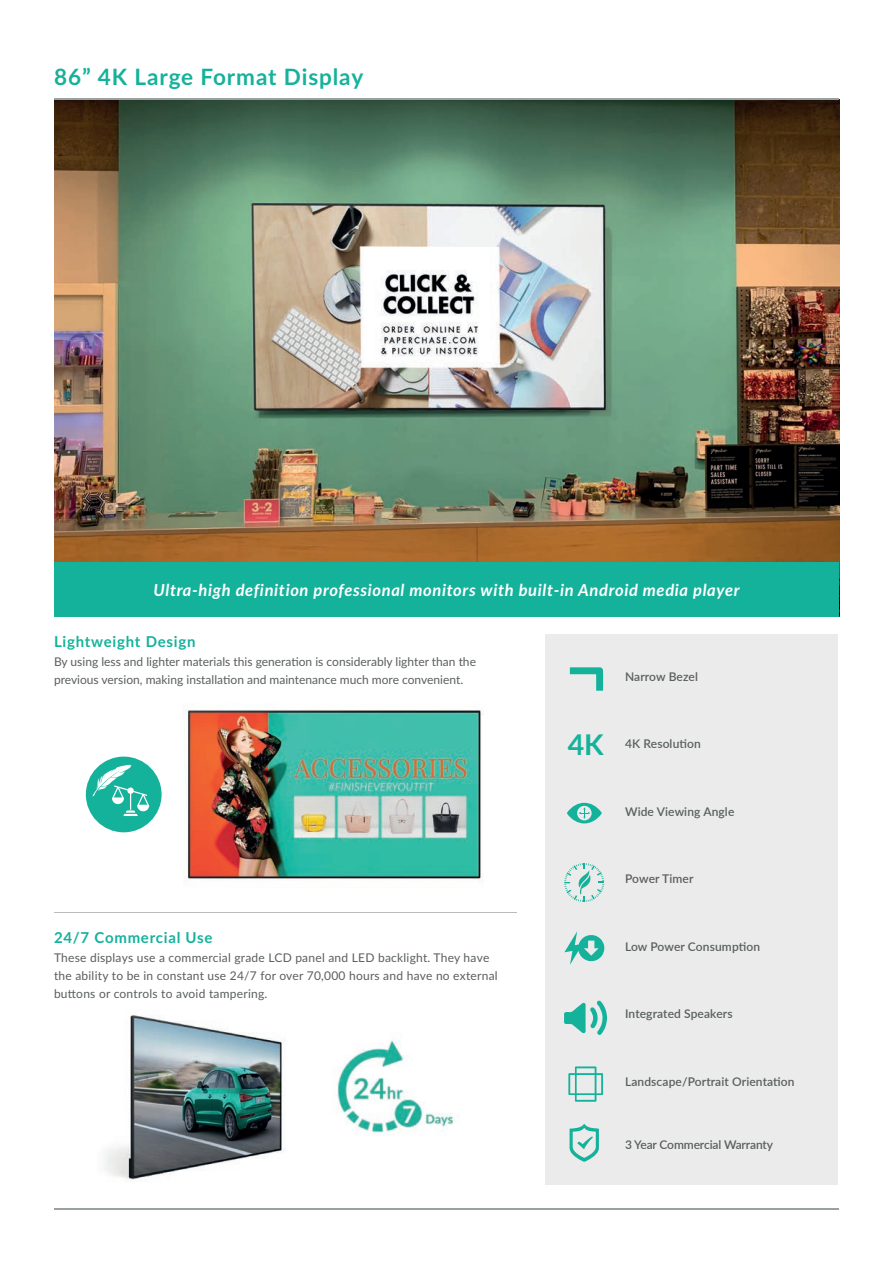
<style>
.page{position:relative;width:893px;height:1263px;background:#fff}
.page>*{position:absolute;margin:0;border:0;box-sizing:border-box;transform-origin:0 0}
.t1{font:700 28.5px "Lato";color:#15b29b}
.t2{font:700 22.5px "Lato";letter-spacing:.04em;color:#15b29b}
.t3{font:italic 700 16.5px "Lato";letter-spacing:.04em;color:#fff}
.t4{font:700 15px "Lato";letter-spacing:.05em;color:#15b29b}
.t5{font:12px/18px "Lato";letter-spacing:.005em;color:#5a5e5f}
.t6{font:600 12px "Lato";letter-spacing:.01em;color:#5a5e5f}
.t7{font:600 12px "Lato";letter-spacing:-.01em;color:#5a5e5f}
</style>
<div class="page">
<img style="left:54px;top:100px;width:785px;height:463px">
<hr style="left:54px;top:1208px;width:785px;height:1px;background:#9aa1a3">
<hr style="left:54px;top:98px;width:785px;height:2px;background:#9aa1a3">
<div style="left:545px;top:634px;width:293px;height:551px;background:#eaebea"></div>
<svg style="left:567px;top:803px;width:35px;height:20px"></svg>
<hr style="left:54px;top:912px;width:463px;height:1px;background:#babbba">
<img style="left:103px;top:704px;width:381px;height:178px">
<img style="left:104px;top:1014px;width:355px;height:168px">
<svg style="left:570px;top:667px;width:33px;height:24px"></svg>
<svg style="left:564px;top:1000px;width:43px;height:35px"></svg>
<svg style="left:568px;top:1066px;width:35px;height:36px"></svg>
<svg style="left:564px;top:931px;width:40px;height:34px"></svg>
<svg style="left:564px;top:863px;width:40px;height:39px"></svg>
<div style="left:54px;top:563px;width:785px;height:54px;background:#15b29b"></div>
<div style="left:86px;top:757px;width:76px;height:75px;background:#15b29b;border-radius:50%"></div>
<svg style="left:92px;top:765px;width:57px;height:51px"></svg>
<svg style="left:569px;top:1124px;width:30px;height:38px"></svg>
<h2 class="t2" style="left:54px;top:68px;width:311px">86” 4K Large Format Display</h2>
<h3 class="t3" style="left:154px;top:584px;width:587px">Ultra-high definition professional monitors with built-in Android media player</h3>
<p class="t4" style="left:54px;top:636px;width:143px">Lightweight Design</p>
<p class="t5" style="left:54px;top:652px;width:423px">By using less and lighter materials this generation is considerably lighter than the previous version, making installation and maintenance much more convenient.</p>
<p class="t4" style="left:54px;top:931px;width:160px">24/7 Commercial Use</p>
<p class="t5" style="left:54px;top:948px;width:445px">These displays use a commercial grade LCD panel and LED backlight. They have the ability to be in constant use 24/7 for over 70,000 hours and have no external buttons or controls to avoid tampering.</p>
<p class="t6" style="left:625px;top:669px;width:74px">Narrow Bezel</p>
<h1 class="t1" style="left:568px;top:734px;width:38px">4K</h1>
<p class="t6" style="left:625px;top:735px;width:77px">4K Resolution</p>
<p class="t6" style="left:625px;top:802px;width:111px">Wide Viewing Angle</p>
<p class="t6" style="left:625px;top:872px;width:70px">Power Timer</p>
<p class="t6" style="left:625px;top:937px;width:137px">Low Power Consumption</p>
<p class="t6" style="left:625px;top:1005px;width:109px">Integrated Speakers</p>
<p class="t6" style="left:625px;top:1072px;width:171px">Landscape/Portrait Orientation</p>
<p class="t7" style="left:625px;top:1135px;width:149px">3 Year Commercial Warranty</p>
</div>
